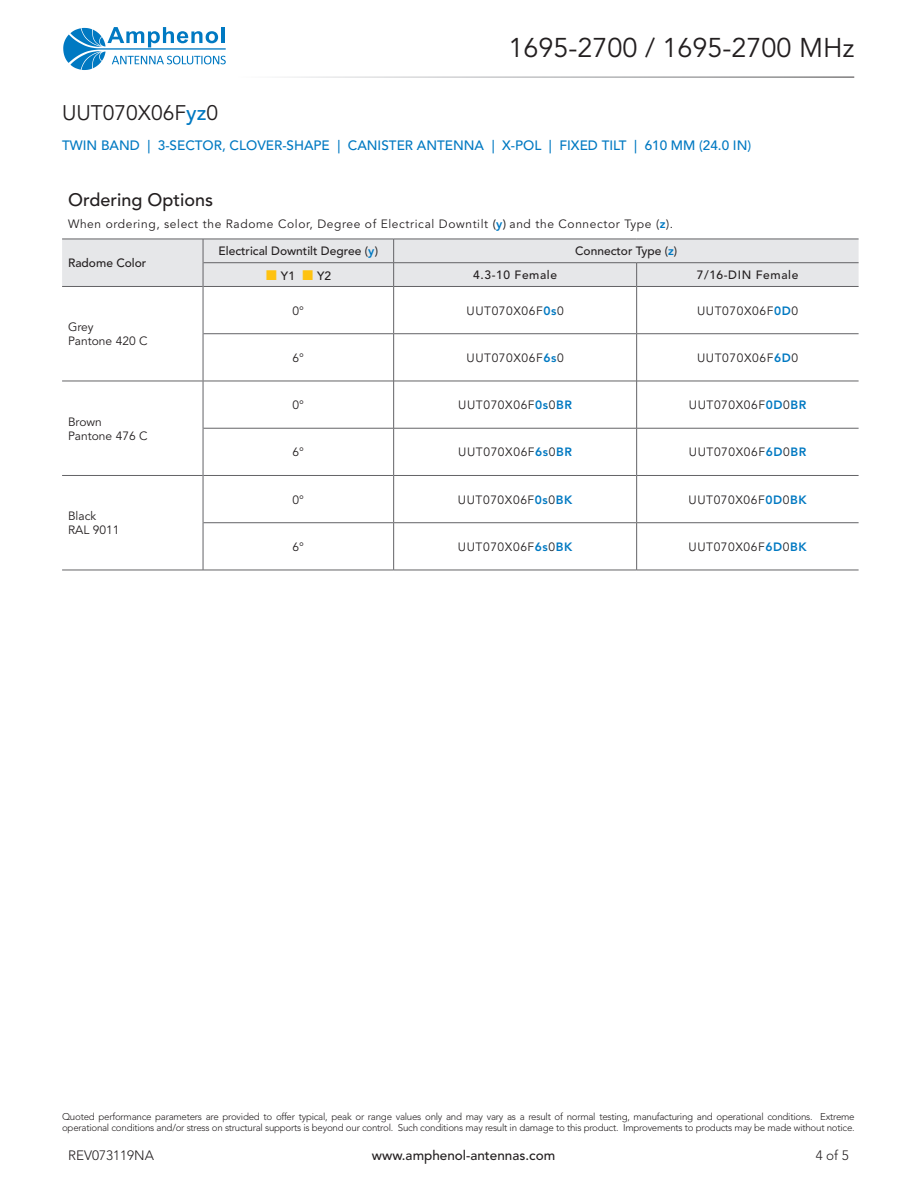
<style>
.page{position:relative;width:918px;height:1188px;background:#fff}
.page>*{position:absolute;margin:0;border:0;box-sizing:border-box;transform-origin:0 0}
.t1{font:27px "Avenir LT Std";color:#231f20}
.t2{font:21px "Avenir LT Std";color:#231f20}
.t3{font:500 18px "Avenir LT Std";color:#231f20}
.t4{font:500 13.5px "Avenir LT Std";color:#0079c2}
.t5{font:500 13.5px "Avenir LT Std";color:#231f20}
.t6{font:300 13.5px "Avenir LT Std";color:#231f20}
.t7{font:12px "Avenir LT Std";letter-spacing:.05em;color:#231f20}
.t8{font:500 12px "Avenir LT Std";color:#231f20}
.t9{font:500 12px "Avenir LT Std";letter-spacing:.05em;color:#231f20}
.t10{font:12px "Avenir LT Std";color:#231f20}
.t11{font:300 9.75px/11.7px "Avenir LT Std";letter-spacing:-.025em;color:#231f20}
.s1{font-weight:500;color:#0079c2}
.s2{font-weight:500}
.s3{font-weight:800;color:#0079c2}
</style>
<div class="page">
<svg style="left:63px;top:27px;width:163px;height:43px"></svg>
<hr style="left:62px;top:286px;width:141px;height:1px;background:#636366">
<hr style="left:203px;top:286px;width:190px;height:1px;background:#636366">
<hr style="left:394px;top:286px;width:242px;height:1px;background:#636366">
<hr style="left:637px;top:286px;width:222px;height:1px;background:#636366">
<hr style="left:203px;top:381px;width:190px;height:1px;background:#636366">
<hr style="left:394px;top:381px;width:242px;height:1px;background:#636366">
<hr style="left:203px;top:475px;width:190px;height:1px;background:#636366">
<hr style="left:394px;top:475px;width:242px;height:1px;background:#636366">
<hr style="left:62px;top:381px;width:141px;height:1px;background:#636366">
<hr style="left:62px;top:475px;width:141px;height:1px;background:#636366">
<hr style="left:62px;top:570px;width:141px;height:1px;background:#636366">
<hr style="left:203px;top:333px;width:190px;height:1px;background:#636366">
<hr style="left:394px;top:333px;width:242px;height:1px;background:#636366">
<hr style="left:637px;top:333px;width:222px;height:1px;background:#636366">
<hr style="left:637px;top:381px;width:222px;height:1px;background:#636366">
<hr style="left:203px;top:428px;width:190px;height:1px;background:#636366">
<hr style="left:394px;top:428px;width:242px;height:1px;background:#636366">
<hr style="left:637px;top:428px;width:222px;height:1px;background:#636366">
<hr style="left:637px;top:475px;width:222px;height:1px;background:#636366">
<hr style="left:203px;top:522px;width:190px;height:1px;background:#636366">
<hr style="left:394px;top:522px;width:242px;height:1px;background:#636366">
<hr style="left:637px;top:522px;width:222px;height:1px;background:#636366">
<hr style="left:203px;top:570px;width:191px;height:1px;background:#636366">
<hr style="left:394px;top:570px;width:243px;height:1px;background:#636366">
<hr style="left:637px;top:570px;width:222px;height:1px;background:#636366">
<hr style="left:203px;top:286px;width:1px;height:48px;background:#636366">
<hr style="left:393px;top:286px;width:1px;height:48px;background:#636366">
<hr style="left:636px;top:286px;width:1px;height:48px;background:#636366">
<hr style="left:203px;top:334px;width:1px;height:47px;background:#636366">
<hr style="left:393px;top:334px;width:1px;height:47px;background:#636366">
<hr style="left:636px;top:334px;width:1px;height:47px;background:#636366">
<hr style="left:203px;top:381px;width:1px;height:47px;background:#636366">
<hr style="left:393px;top:381px;width:1px;height:47px;background:#636366">
<hr style="left:636px;top:381px;width:1px;height:47px;background:#636366">
<hr style="left:203px;top:428px;width:1px;height:47px;background:#636366">
<hr style="left:393px;top:428px;width:1px;height:47px;background:#636366">
<hr style="left:636px;top:428px;width:1px;height:47px;background:#636366">
<hr style="left:203px;top:475px;width:1px;height:48px;background:#636366">
<hr style="left:393px;top:475px;width:1px;height:48px;background:#636366">
<hr style="left:636px;top:475px;width:1px;height:48px;background:#636366">
<hr style="left:203px;top:523px;width:1px;height:47px;background:#636366">
<hr style="left:393px;top:523px;width:1px;height:47px;background:#636366">
<hr style="left:636px;top:523px;width:1px;height:47px;background:#636366">
<div style="left:62px;top:239px;width:797px;height:47px;background:#e6e7e9"></div>
<p class="t1" style="left:508px;top:32px;width:347px">1695-2700 / 1695-2700 MHz</p>
<p class="t2" style="left:62px;top:101px;width:158px">UUT070X06F<span class="s1">yz</span>0</p>
<p class="t4" style="left:62px;top:137px;width:691px">TWIN BAND | 3-SECTOR, CLOVER-SHAPE | CANISTER ANTENNA | X-POL | FIXED TILT | 610 MM (24.0 IN)</p>
<p class="t3" style="left:68px;top:189px;width:146px">Ordering Options</p>
<p class="t7" style="left:68px;top:217px;width:607px">When ordering, select the Radome Color, Degree of Electrical Downtilt <span class="s2">(</span><span class="s3">y</span><span class="s2">)</span> and the Connector Type (<span class="s3">z</span>).</p>
<p class="t8" style="left:68px;top:256px;width:80px">Radome Color</p>
<p class="t8" style="left:218px;top:244px;width:161px">Electrical Downtilt Degree (<span class="s3">y</span>)</p>
<p class="t8" style="left:575px;top:244px;width:104px">Connector Type (<span class="s3">z</span>)</p>
<p class="t8" style="left:281px;top:269px;width:16px">Y1</p>
<p class="t8" style="left:317px;top:269px;width:16px">Y2</p>
<p class="t9" style="left:473px;top:268px;width:85px">4.3-10 Female</p>
<p class="t9" style="left:697px;top:268px;width:103px">7/16-DIN Female</p>
<p class="t7" style="left:68px;top:320px;width:27px">Grey</p>
<p class="t10" style="left:68px;top:334px;width:81px">Pantone 420 C</p>
<p class="t7" style="left:68px;top:415px;width:35px">Brown</p>
<p class="t10" style="left:68px;top:429px;width:81px">Pantone 476 C</p>
<p class="t7" style="left:68px;top:509px;width:30px">Black</p>
<p class="t7" style="left:68px;top:523px;width:53px">RAL 9011</p>
<p class="t7" style="left:293px;top:304px;width:13px">0°</p>
<p class="t7" style="left:467px;top:304px;width:99px">UUT070X06F<span class="s3">0s</span>0</p>
<p class="t7" style="left:697px;top:304px;width:103px">UUT070X06F<span class="s3">0D</span>0</p>
<p class="t7" style="left:293px;top:351px;width:13px">6°</p>
<p class="t7" style="left:467px;top:351px;width:99px">UUT070X06F<span class="s3">6s</span>0</p>
<p class="t7" style="left:697px;top:351px;width:103px">UUT070X06F<span class="s3">6D</span>0</p>
<p class="t7" style="left:293px;top:398px;width:13px">0°</p>
<p class="t7" style="left:458px;top:398px;width:115px">UUT070X06F<span class="s3">0s</span>0<span class="s3">BR</span></p>
<p class="t7" style="left:689px;top:398px;width:119px">UUT070X06F<span class="s3">0D</span>0<span class="s3">BR</span></p>
<p class="t7" style="left:293px;top:445px;width:13px">6°</p>
<p class="t7" style="left:458px;top:445px;width:115px">UUT070X06F<span class="s3">6s</span>0<span class="s3">BR</span></p>
<p class="t7" style="left:689px;top:445px;width:119px">UUT070X06F<span class="s3">6D</span>0<span class="s3">BR</span></p>
<p class="t7" style="left:293px;top:493px;width:13px">0°</p>
<p class="t7" style="left:458px;top:493px;width:116px">UUT070X06F<span class="s3">0s</span>0<span class="s3">BK</span></p>
<p class="t7" style="left:689px;top:493px;width:120px">UUT070X06F<span class="s3">0D</span>0<span class="s3">BK</span></p>
<p class="t7" style="left:293px;top:540px;width:13px">6°</p>
<p class="t7" style="left:458px;top:540px;width:116px">UUT070X06F<span class="s3">6s</span>0<span class="s3">BK</span></p>
<p class="t7" style="left:689px;top:540px;width:120px">UUT070X06F<span class="s3">6D</span>0<span class="s3">BK</span></p>
<p class="t11" style="left:62px;top:1111px;width:794px">Quoted performance parameters are provided to offer typical, peak or range values only and may vary as a result of normal testing, manufacturing and operational conditions. Extreme operational conditions and/or stress on structural supports is beyond our control. Such conditions may result in damage to this product. Improvements to products may be made without notice.</p>
<p class="t6" style="left:68px;top:1148px;width:87px">REV073119NA</p>
<p class="t5" style="left:372px;top:1148px;width:185px">www.amphenol-antennas.com</p>
<p class="t6" style="left:816px;top:1148px;width:35px">4 of 5</p>
</div>
